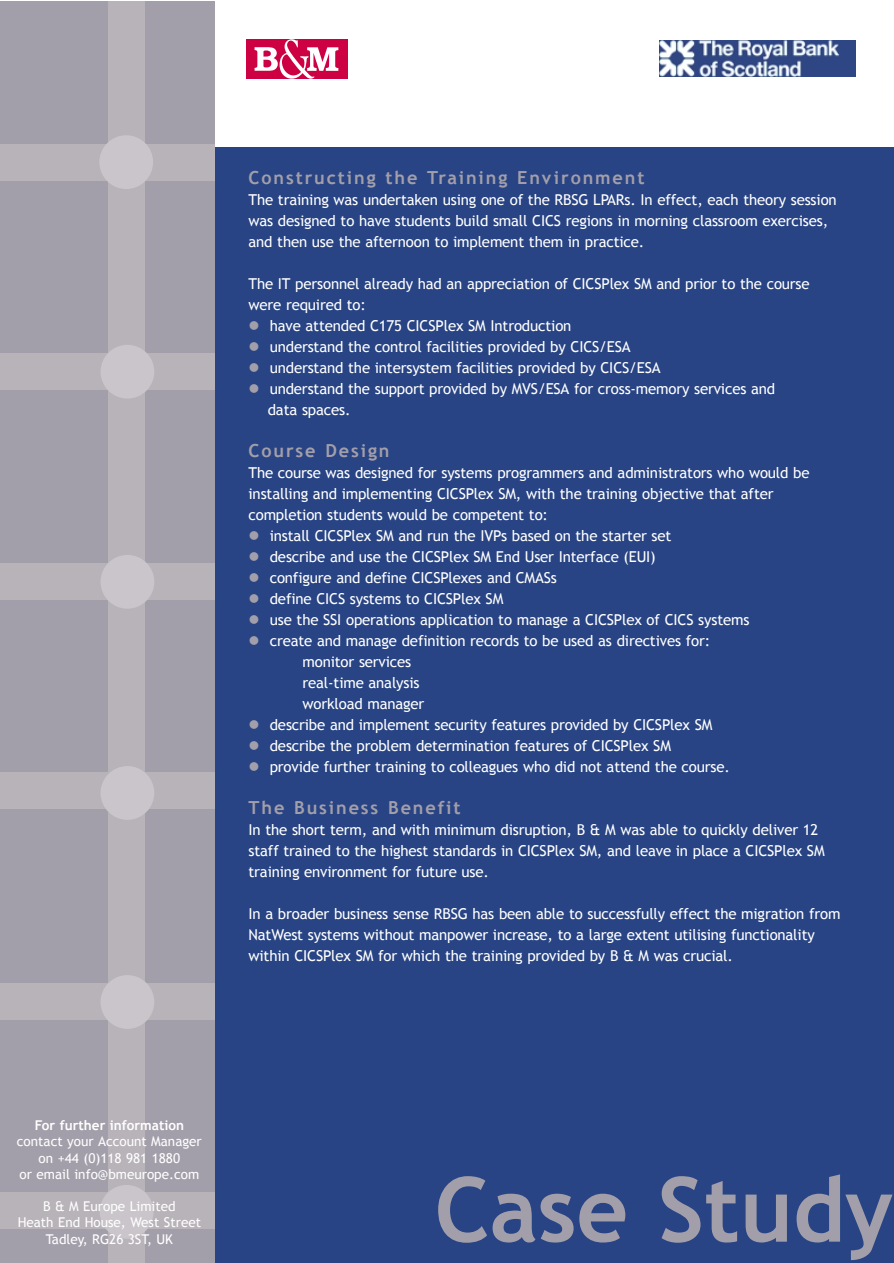
<style>
.page{position:relative;width:894px;height:1263px;background:#fff}
.page>*{position:absolute;margin:0;border:0;box-sizing:border-box;transform-origin:0 0}
.t1{font:700 90px "Trebuchet MS";color:#a39faa}
.t2{font:700 18px "Trebuchet MS";letter-spacing:.105em;color:#a39faa}
.t3{font:15px/21px "Trebuchet MS";letter-spacing:-.01em;color:#fff}
.t4{font:13.5px/16.2px "Trebuchet MS";color:#fff;text-align:center}
.t5{font:700 13.5px "Trebuchet MS";color:#fff}
</style>
<div class="page">
<div style="left:187px;top:147px;width:706px;height:1116px;background:#284484"></div>
<div style="left:0;top:2px;width:214px;height:1261px;background:#a39faa"></div>
<div style="left:109px;top:2px;width:36px;height:1261px;background:#b8b2b9"></div>
<div style="left:0;top:1193px;width:214px;height:36px;background:#b8b2b9"></div>
<div style="left:0;top:983px;width:214px;height:36px;background:#b8b2b9"></div>
<div style="left:0;top:772px;width:214px;height:37px;background:#b8b2b9"></div>
<div style="left:0;top:563px;width:214px;height:36px;background:#b8b2b9"></div>
<div style="left:0;top:353px;width:214px;height:36px;background:#b8b2b9"></div>
<div style="left:0;top:145px;width:214px;height:36px;background:#b8b2b9"></div>
<div style="left:99px;top:135px;width:54px;height:54px;background:#cac5ca;border-radius:50%"></div>
<div style="left:101px;top:345px;width:53px;height:54px;background:#cac5ca;border-radius:50%"></div>
<div style="left:101px;top:555px;width:53px;height:54px;background:#cac5ca;border-radius:50%"></div>
<div style="left:101px;top:766px;width:53px;height:54px;background:#cac5ca;border-radius:50%"></div>
<div style="left:101px;top:975px;width:53px;height:54px;background:#cac5ca;border-radius:50%"></div>
<div style="left:100px;top:1185px;width:54px;height:54px;background:#cac5ca;border-radius:50%"></div>
<img style="left:660px;top:41px;width:195px;height:36px">
<div style="left:246px;top:39px;width:101px;height:40px;background:#cd0044"></div>
<svg style="left:255px;top:39px;width:83px;height:40px"></svg>
<p class="t2" style="left:249px;top:168px;width:398px">Constructing the Training Environment</p>
<p class="t3" style="left:249px;top:190px;width:590px">The training was undertaken using one of the RBSG LPARs. In effect, each theory session was designed to have students build small CICS regions in morning classroom exercises, and then use the afternoon to implement them in practice.</p>
<p class="t3" style="left:249px;top:274px;width:563px">The IT personnel already had an appreciation of CICSPlex SM and prior to the course</p>
<p class="t3" style="left:249px;top:295px;width:119px">were required to:</p>
<p class="t3" style="left:270px;top:316px;width:303px">have attended C175 CICSPlex SM Introduction</p>
<p class="t3" style="left:270px;top:337px;width:362px">understand the control facilities provided by CICS/ESA</p>
<p class="t3" style="left:270px;top:358px;width:392px">understand the intersystem facilities provided by CICS/ESA</p>
<p class="t3" style="left:270px;top:379px;width:507px">understand the support provided by MVS/ESA for cross-memory services and</p>
<p class="t3" style="left:268px;top:400px;width:84px">data spaces.</p>
<p class="t2" style="left:249px;top:441px;width:143px">Course Design</p>
<p class="t3" style="left:249px;top:463px;width:563px">The course was designed for systems programmers and administrators who would be</p>
<p class="t3" style="left:249px;top:484px;width:527px">installing and implementing CICSPlex SM, with the training objective that after</p>
<p class="t3" style="left:249px;top:505px;width:301px">completion students would be competent to:</p>
<p class="t3" style="left:270px;top:526px;width:403px">install CICSPlex SM and run the IVPs based on the starter set</p>
<p class="t3" style="left:270px;top:547px;width:388px">describe and use the CICSPlex SM End User Interface (EUI)</p>
<p class="t3" style="left:270px;top:568px;width:289px">configure and define CICSPlexes and CMASs</p>
<p class="t3" style="left:270px;top:589px;width:235px">define CICS systems to CICSPlex SM</p>
<p class="t3" style="left:270px;top:610px;width:481px">use the SSI operations application to manage a CICSPlex of CICS systems</p>
<p class="t3" style="left:270px;top:631px;width:442px">create and manage definition records to be used as directives for:</p>
<p class="t3" style="left:303px;top:652px;width:110px">monitor services</p>
<p class="t3" style="left:303px;top:673px;width:119px">real-time analysis</p>
<p class="t3" style="left:303px;top:694px;width:123px">workload manager</p>
<p class="t3" style="left:270px;top:715px;width:444px">describe and implement security features provided by CICSPlex SM</p>
<p class="t3" style="left:270px;top:736px;width:403px">describe the problem determination features of CICSPlex SM</p>
<p class="t3" style="left:270px;top:757px;width:462px">provide further training to colleagues who did not attend the course.</p>
<p class="t2" style="left:249px;top:798px;width:214px">The Business Benefit</p>
<p class="t3" style="left:249px;top:820px;width:578px">In the short term, and with minimum disruption, B &amp; M was able to quickly deliver 12 staff trained to the highest standards in CICSPlex SM, and leave in place a CICSPlex SM training environment for future use.</p>
<p class="t3" style="left:249px;top:904px;width:593px">In a broader business sense RBSG has been able to successfully effect the migration from<br>NatWest systems without manpower increase, to a large extent utilising functionality within CICSPlex SM for which the training provided by B &amp; M was crucial.</p>
<p class="t5" style="left:35px;top:1117px;width:151px">For further information</p>
<p class="t4" style="left:17px;top:1133px;width:186px">contact your Account Manager on +44 (0)118 981 1880<br>or email info@bmeurope.com</p>
<p class="t4" style="left:18px;top:1198px;width:185px">B &amp; M Europe Limited<br>Heath End House, West Street<br>Tadley, RG26 3ST, UK</p>
<h1 class="t1" style="left:435px;top:1157px;width:460px">Case Study</h1>
</div>
